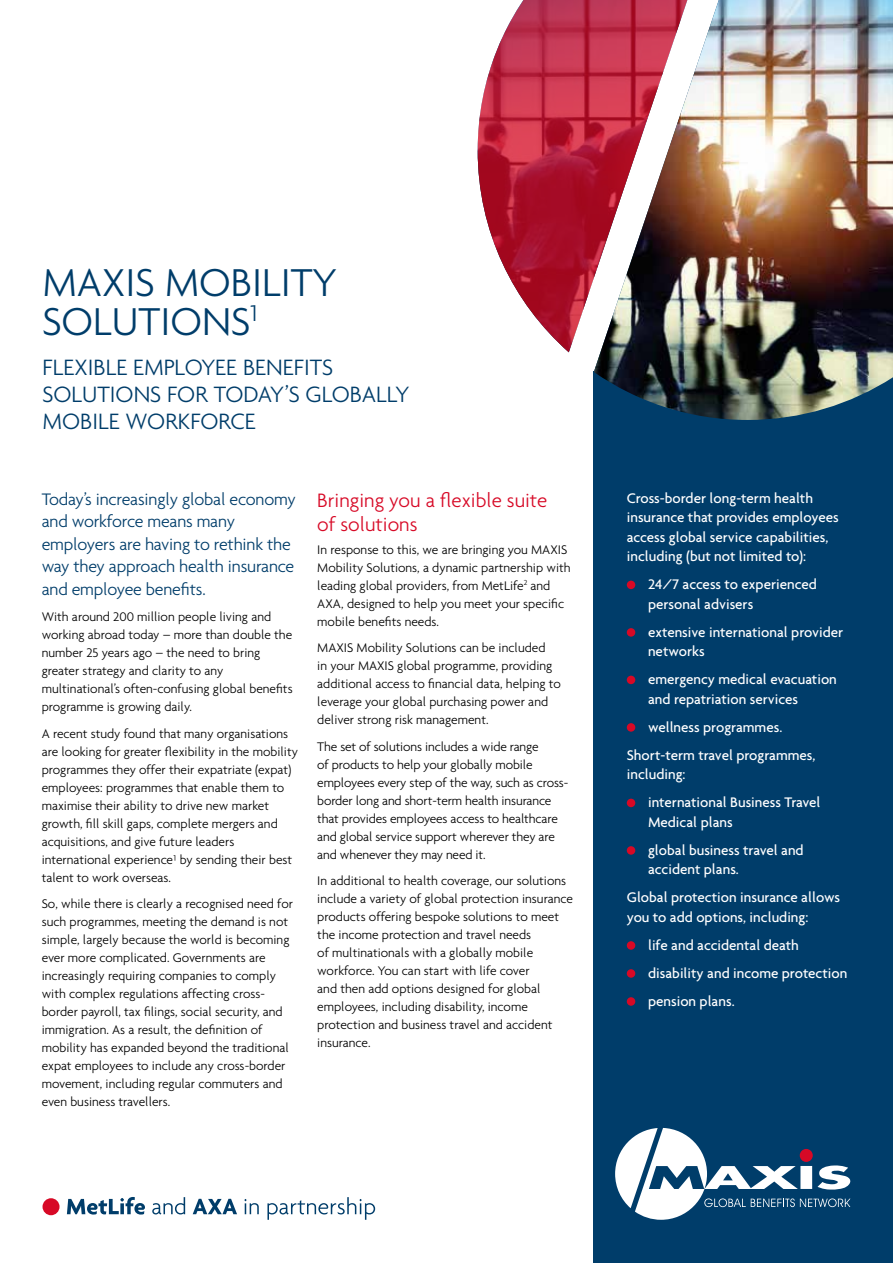
<style>
.page{position:relative;width:893px;height:1263px;background:#fff}
.page>*{position:absolute;margin:0;border:0;box-sizing:border-box;transform-origin:0 0}
.t1{font:300 42px/39px "Agenda";color:#003d6a}
.t2{font:300 24px/27px "Agenda";color:#003d6a}
.t3{font:300 21px/24px "Agenda";color:#d70926}
.t4{font:300 18px/22.5px "Agenda";letter-spacing:-.01em;color:#003d6a}
.t5{font:500 15px/28px "Agenda";color:#fff}
.t6{font:300 13.5px/18px "Agenda";color:#000}
</style>
<div class="page">
<div style="left:594px;top:372px;width:299px;height:891px;background:#003d6a"></div>
<img style="left:594px;top:0;width:299px;height:420px">
<img style="left:478px;top:0;width:249px;height:352px">
<svg style="left:67px;top:1197px;width:78px;height:17px"></svg>
<svg style="left:152px;top:1197px;width:33px;height:17px"></svg>
<svg style="left:193px;top:1199px;width:44px;height:15px"></svg>
<svg style="left:244px;top:1199px;width:15px;height:15px"></svg>
<svg style="left:267px;top:1197px;width:108px;height:23px"></svg>
<div style="left:43px;top:1198px;width:17px;height:17px;background:#d70926;border-radius:50%"></div>
<svg style="left:615px;top:1128px;width:235px;height:92px"></svg>
<div style="left:800px;top:1149px;width:13px;height:13px;background:#d70926;border-radius:50%"></div>
<div style="left:627px;top:581px;width:8px;height:8px;background:#d70926;border-radius:50%"></div>
<div style="left:627px;top:628px;width:8px;height:9px;background:#d70926;border-radius:50%"></div>
<div style="left:627px;top:676px;width:8px;height:8px;background:#d70926;border-radius:50%"></div>
<div style="left:627px;top:723px;width:8px;height:9px;background:#d70926;border-radius:50%"></div>
<div style="left:627px;top:799px;width:8px;height:8px;background:#d70926;border-radius:50%"></div>
<div style="left:627px;top:846px;width:8px;height:9px;background:#d70926;border-radius:50%"></div>
<div style="left:627px;top:941px;width:8px;height:9px;background:#d70926;border-radius:50%"></div>
<div style="left:627px;top:969px;width:8px;height:9px;background:#d70926;border-radius:50%"></div>
<div style="left:627px;top:997px;width:8px;height:9px;background:#d70926;border-radius:50%"></div>
<h1 class="t1" style="left:43px;top:262px;width:296px">MAXIS MOBILITY<br>SOLUTIONS<sup>1</sup></h1>
<h2 class="t2" style="left:43px;top:353px;width:368px">FLEXIBLE EMPLOYEE BENEFITS<br>SOLUTIONS FOR TODAY’S GLOBALLY<br>MOBILE WORKFORCE</h2>
<h3 class="t4" style="left:42px;top:488px;width:256px">Today’s increasingly global economy and workforce means many employers are having to rethink the way they approach health insurance and employee benefits.</h3>
<p class="t6" style="left:42px;top:608px;width:252px">With around 200 million people living and working abroad today – more than double the number 25 years ago – the need to bring greater strategy and clarity to any multinational’s often-confusing global benefits programme is growing daily.</p>
<p class="t6" style="left:42px;top:724px;width:258px">A recent study found that many organisations are looking for greater flexibility in the mobility programmes they offer their expatriate (expat) employees: programmes that enable them to maximise their ability to drive new market growth, fill skill gaps, complete mergers and acquisitions, and give future leaders international experience¹ by sending their best talent to work overseas.</p>
<p class="t6" style="left:42px;top:895px;width:253px">So, while there is clearly a recognised need for such programmes, meeting the demand is not simple, largely because the world is becoming ever more complicated. Governments are increasingly requiring companies to comply with complex regulations affecting cross&shy;border payroll, tax filings, social security, and immigration. As a result, the definition of mobility has expanded beyond the traditional expat employees to include any cross-border movement, including regular commuters and even business travellers.</p>
<h3 class="t3" style="left:317px;top:488px;width:231px">Bringing you a flexible suite of solutions</h3>
<p class="t6" style="left:317px;top:540px;width:255px">In response to this, we are bringing you MAXIS Mobility Solutions, a dynamic partnership with leading global providers, from MetLife<sup>2</sup> and AXA, designed to help you meet your specific mobile benefits needs.</p>
<p class="t6" style="left:317px;top:638px;width:245px">MAXIS Mobility Solutions can be included<br>in your MAXIS global programme, providing additional access to financial data, helping to leverage your global purchasing power and deliver strong risk management.</p>
<p class="t6" style="left:317px;top:737px;width:252px">The set of solutions includes a wide range<br>of products to help your globally mobile employees every step of the way, such as cross&shy;border long and short-term health insurance that provides employees access to healthcare and global service support wherever they are and whenever they may need it.</p>
<p class="t6" style="left:317px;top:871px;width:257px">In additional to health coverage, our solutions include a variety of global protection insurance products offering bespoke solutions to meet the income protection and travel needs<br>of multinationals with a globally mobile workforce. You can start with life cover<br>and then add options designed for global employees, including disability, income protection and business travel and accident insurance.</p>
<p class="t5" style="left:627px;top:488px;width:213px;line-height:19.5px">Cross-border long-term health insurance that provides employees access global service capabilities, including (but not limited to):</p>
<p class="t5" style="left:648px;top:574px;width:170px;line-height:19.5px">24/7 access to experienced personal advisers</p>
<p class="t5" style="left:648px;top:622px;width:197px;line-height:19.5px">extensive international provider networks</p>
<p class="t5" style="left:648px;top:669px;width:190px;line-height:19.5px">emergency medical evacuation and repatriation services</p>
<p class="t5" style="left:627px;top:712px;width:190px;text-indent:21px">wellness programmes.<br>Short-term travel programmes,</p>
<p class="t5" style="left:648px;top:760px;width:174px;text-indent:-21px">including:<br>international Business Travel</p>
<p class="t5" style="left:648px;top:807px;width:157px">Medical plans<br>global business travel and</p>
<p class="t5" style="left:627px;top:855px;width:215px;text-indent:21px">accident plans.<br>Global protection insurance allows</p>
<p class="t5" style="left:648px;top:902px;width:201px;text-indent:-21px">you to add options, including:<br>life and accidental death disability and income protection pension plans.</p>
</div>
